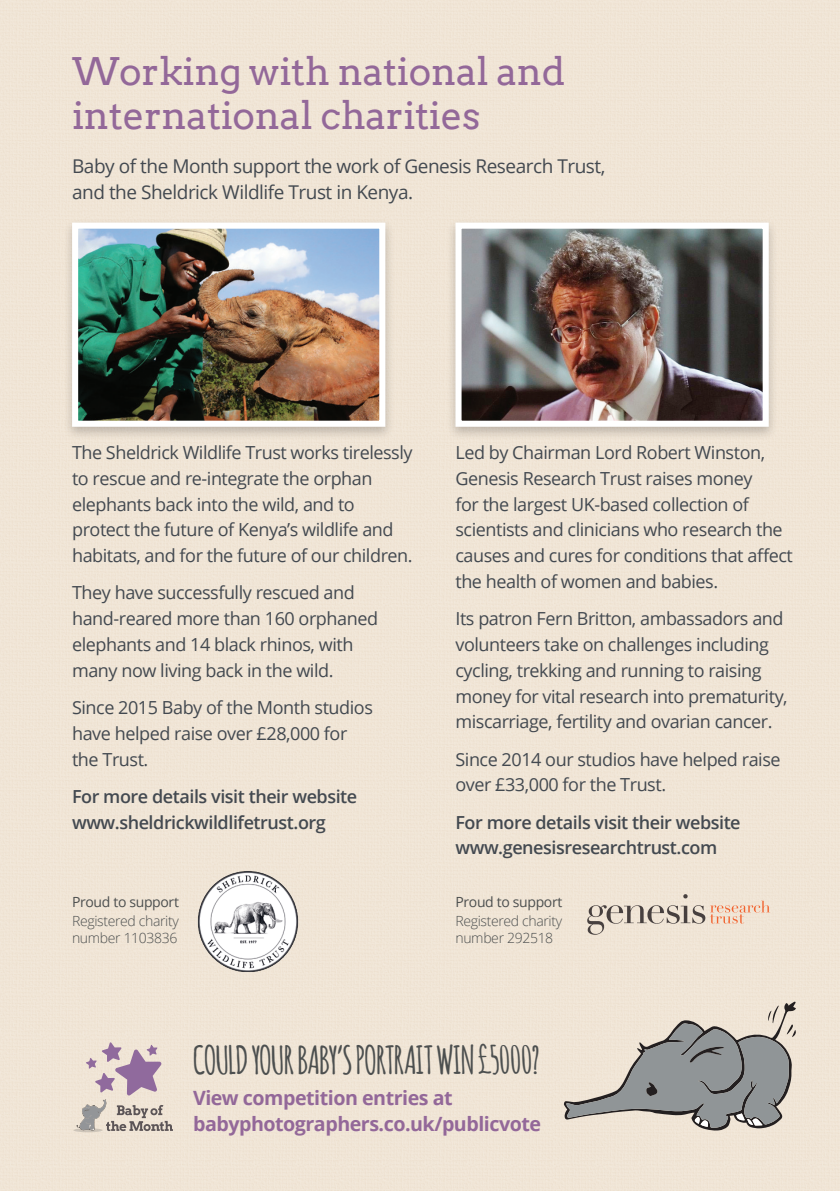
<style>
.page{position:relative;width:840px;height:1191px;background:#fff}
.page>*{position:absolute;margin:0;border:0;box-sizing:border-box;transform-origin:0 0}
.Headers{font:38px/44px "Arvo";letter-spacing:-.01em;color:#936899}
.t1{font:700 38px "Amatic";letter-spacing:-.01em;color:#4c4f4f}
.t2{font:700 19.6px/26px "Open Sans";letter-spacing:-.025em;color:#936899}
.Body{font:19px/26.4px "Open Sans";letter-spacing:-.025em;color:#434950}
.Body-2{font:18px/25.8px "Open Sans";letter-spacing:-.025em;color:#434950}
.Body-3{font:600 18px/25.8px "Open Sans";letter-spacing:-.025em;color:#434950}
.t3{font:300 14px/16.8px "Open Sans";letter-spacing:-.025em;color:#4c4f4f}
.t4{font:14px "Open Sans";letter-spacing:-.025em;color:#4c4f4f}
</style>
<div class="page">
<div style="left:0;top:0;width:839px;height:1191px;background:#f0e5d6"></div>
<svg style="left:587px;top:894px;width:182px;height:40px;background:#ded0c1"></svg>
<svg style="left:563px;top:1001px;width:233px;height:130px;background:#b9b5ae"></svg>
<svg style="left:73px;top:1128px;width:29px;height:4px"></svg>
<svg style="left:76px;top:1042px;width:97px;height:89px;background:#d0c1c0"></svg>
<img style="left:197px;top:870px;width:102px;height:102px">
<div style="left:63px;top:218px;width:332px;height:223px;background:#231f20;opacity:.25"></div>
<img style="left:79px;top:230px;width:299px;height:190px">
<div style="left:72px;top:223px;width:313px;height:204px;border:6px solid #fff"></div>
<div style="left:446px;top:218px;width:332px;height:223px;background:#231f20;opacity:.25"></div>
<img style="left:462px;top:230px;width:299px;height:190px">
<div style="left:455px;top:223px;width:313px;height:204px;border:6px solid #fff"></div>
<p class="Headers" style="left:72px;top:50px;width:494px">Working with national and international charities</p>
<p class="Body" style="left:72px;top:152px;width:534px">Baby of the Month support the work of Genesis Research Trust, and the Sheldrick Wildlife Trust in Kenya.</p>
<p class="Body-2" style="left:72px;top:439px;width:342px">The Sheldrick Wildlife Trust works tirelessly to rescue and re-integrate the orphan elephants back into the wild, and to protect the future of Kenya’s wildlife and habitats, and for the future of our children.</p>
<p class="Body-2" style="left:72px;top:579px;width:307px">They have successfully rescued and hand-reared more than 160 orphaned elephants and 14 black rhinos, with many now living back in the wild.</p>
<p class="Body-2" style="left:72px;top:694px;width:302px">Since 2015 Baby of the Month studios have helped raise over £28,000 for the Trust.</p>
<p class="Body-3" style="left:72px;top:783px;width:286px">For more details visit their website www.sheldrickwildlifetrust.org</p>
<p class="t4" style="left:72px;top:892px;width:108px">Proud to support</p>
<p class="t3" style="left:72px;top:912px;width:108px">Registered charity number 1103836</p>
<p class="Body-2" style="left:455px;top:439px;width:339px">Led by Chairman Lord Robert Winston, Genesis Research Trust raises money<br>for the largest UK-based collection of scientists and clinicians who research the causes and cures for conditions that affect the health of women and babies.</p>
<p class="Body-2" style="left:455px;top:605px;width:333px">Its patron Fern Britton, ambassadors and volunteers take on challenges including cycling, trekking and running to raising money for vital research into prematurity, miscarriage, fertility and ovarian cancer.</p>
<p class="Body-2" style="left:455px;top:745px;width:326px">Since 2014 our studios have helped raise over £33,000 for the Trust.</p>
<p class="Body-3" style="left:455px;top:808px;width:286px">For more details visit their website www.genesisresearchtrust.com</p>
<p class="t4" style="left:455px;top:892px;width:108px">Proud to support</p>
<p class="t3" style="left:455px;top:912px;width:108px">Registered charity number 292518</p>
<p class="t1" style="left:193px;top:1032px;width:348px">COULD YOUR BABY’S PORTRAIT WIN £5000?</p>
<p class="t2" style="left:193px;top:1084px;width:349px">View competition entries at babyphotographers.co.uk/publicvote</p>
</div>
